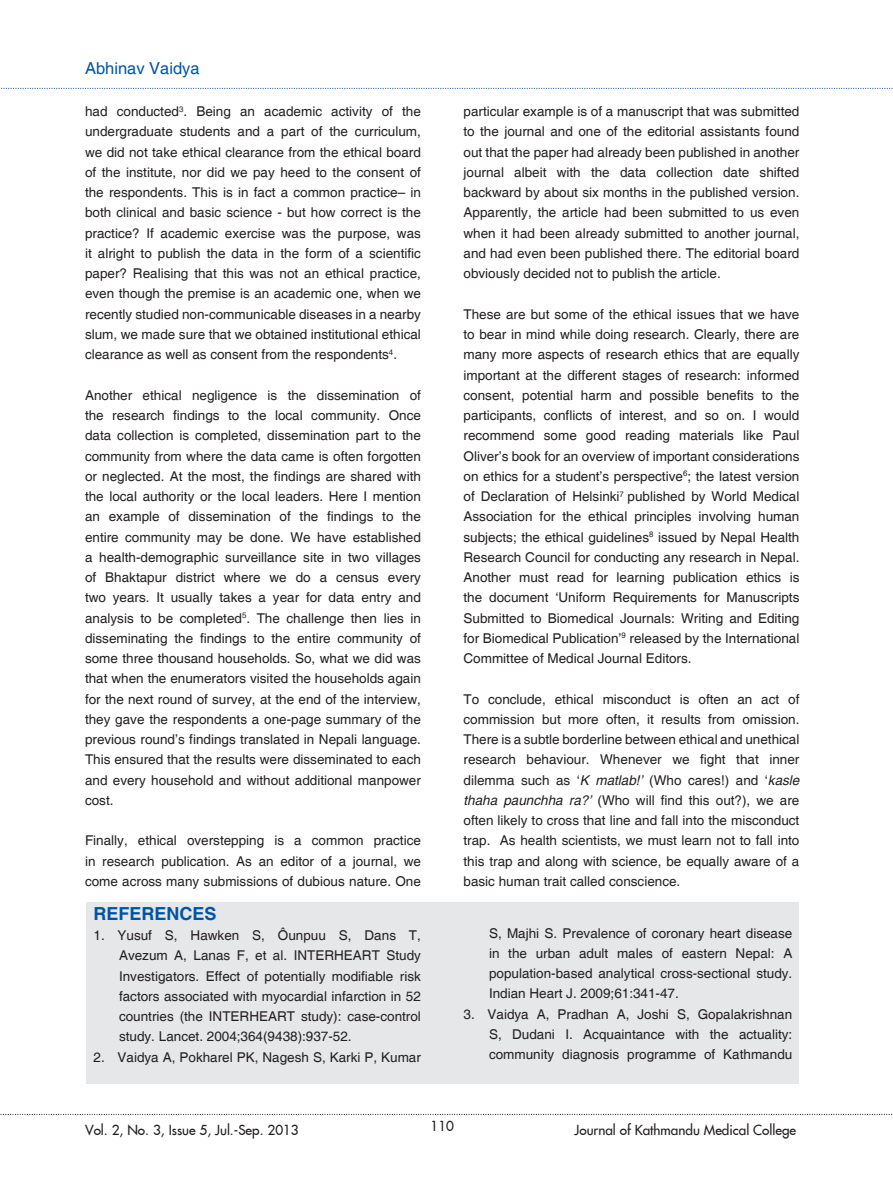
<style>
.page{position:relative;width:893px;height:1191px;background:#fff}
.page>*{position:absolute;margin:0;border:0;box-sizing:border-box;transform-origin:0 0}
.Body_Tex{font:700 18px "Helvetica";color:#0054a6}
.Body_Tex-2{font:16.5px "Helvetica";color:#0054a6}
.Body_Tex-3{font:13.5px/20.2px "Helvetica";color:#231f20;text-align:justify}
.Reference{font:13.5px/20.2px "Helvetica";color:#231f20;text-align:justify}
.t1{font:13.5px "Futura FC";color:#231f20}
.s1{font-style:italic}
</style>
<div class="page">
<svg style="left:0;top:1113px;width:892px;height:2px"></svg>
<svg style="left:1px;top:88px;width:892px;height:1px"></svg>
<div style="left:86px;top:902px;width:713px;height:182px;background:#e6e7e9"></div>
<p class="Body_Tex-2" style="left:85px;top:58px;width:116px">Abhinav Vaidya</p>
<p class="Body_Tex-3" style="left:85px;top:102px;width:337px">had conducted<sup>3</sup>. Being an academic activity of the undergraduate students and a part of the curriculum, we did not take ethical clearance from the ethical board of the institute, nor did we pay heed to the consent of the respondents. This is in fact a common practice– in both clinical and basic science - but how correct is the practice? If academic exercise was the purpose, was it alright to publish the data in the form of a scientific paper? Realising that this was not an ethical practice, even though the premise is an academic one, when we recently studied non-communicable diseases in a nearby slum, we made sure that we obtained institutional ethical clearance as well as consent from the respondents<sup>4</sup>.</p>
<p class="Body_Tex-3" style="left:85px;top:385px;width:337px">Another ethical negligence is the dissemination of the research findings to the local community. Once data collection is completed, dissemination part to the community from where the data came is often forgotten or neglected. At the most, the findings are shared with the local authority or the local leaders. Here I mention an example of dissemination of the findings to the entire community may be done. We have established a health-demographic surveillance site in two villages of Bhaktapur district where we do a census every two years. It usually takes a year for data entry and analysis to be completed<sup>5</sup>. The challenge then lies in disseminating the findings to the entire community of some three thousand households. So, what we did was that when the enumerators visited the households again for the next round of survey, at the end of the interview, they gave the respondents a one-page summary of the previous round’s findings translated in Nepali language.<br>This ensured that the results were disseminated to each and every household and without additional manpower cost.</p>
<p class="Body_Tex-3" style="left:85px;top:831px;width:337px">Finally, ethical overstepping is a common practice in research publication. As an editor of a journal, we come across many submissions of dubious nature. One</p>
<p class="Body_Tex" style="left:94px;top:902px;width:125px">REFERENCES</p>
<p class="Reference" style="left:119px;top:925px;width:303px;text-indent:-25px">1. Yusuf S, Hawken S, Ôunpuu S, Dans T, Avezum A, Lanas F, et al. INTERHEART Study Investigators. Effect of potentially modifiable risk factors associated with myocardial infarction in 52 countries (the INTERHEART study): case-control study. Lancet. 2004;364(9438):937-52.</p>
<p class="Reference" style="left:94px;top:1047px;width:329px">2. Vaidya A, Pokharel PK, Nagesh S, Karki P, Kumar</p>
<p class="Body_Tex-3" style="left:463px;top:102px;width:337px">particular example is of a manuscript that was submitted to the journal and one of the editorial assistants found out that the paper had already been published in another journal albeit with the data collection date shifted backward by about six months in the published version.<br>Apparently, the article had been submitted to us even when it had been already submitted to another journal, and had even been published there. The editorial board obviously decided not to publish the article.</p>
<p class="Body_Tex-3" style="left:463px;top:304px;width:337px">These are but some of the ethical issues that we have to bear in mind while doing research. Clearly, there are many more aspects of research ethics that are equally important at the different stages of research: informed consent, potential harm and possible benefits to the participants, conflicts of interest, and so on. I would recommend some good reading materials like Paul Oliver’s book for an overview of important considerations on ethics for a student’s perspective<sup>6</sup>; the latest version of Declaration of Helsinki<sup>7</sup> published by World Medical Association for the ethical principles involving human subjects; the ethical guidelines<sup>8</sup> issued by Nepal Health Research Council for conducting any research in Nepal.<br>Another must read for learning publication ethics is the document ‘Uniform Requirements for Manuscripts Submitted to Biomedical Journals: Writing and Editing for Biomedical Publication’<sup>9</sup> released by the International Committee of Medical Journal Editors.</p>
<p class="Body_Tex-3" style="left:463px;top:689px;width:337px">To conclude, ethical misconduct is often an act of commission but more often, it results from omission.<br>There is a subtle borderline between ethical and unethical research behaviour. Whenever we fight that inner dilemma such as ‘<span class="s1">K matlab!’</span> (Who cares!) and ‘<span class="s1">kasle thaha paunchha ra?’</span> (Who will find this out?), we are often likely to cross that line and fall into the misconduct trap. As health scientists, we must learn not to fall into this trap and along with science, be equally aware of a basic human trait called conscience.</p>
<p class="Reference" style="left:489px;top:923px;width:305px">S, Majhi S. Prevalence of coronary heart disease in the urban adult males of eastern Nepal: A population-based analytical cross-sectional study.<br>Indian Heart J. 2009;61:341-47.</p>
<p class="Reference" style="left:489px;top:1004px;width:305px;text-indent:-26px">3. Vaidya A, Pradhan A, Joshi S, Gopalakrishnan S, Dudani I. Acquaintance with the actuality: community diagnosis programme of Kathmandu</p>
<p class="t1" style="left:431px;top:1116px;width:25px">110</p>
<p class="t1" style="left:85px;top:1120px;width:215px">Vol. 2, No. 3, Issue 5, Jul.-Sep. 2013</p>
<p class="t1" style="left:574px;top:1120px;width:223px">Journal of Kathmandu Medical College</p>
</div>
